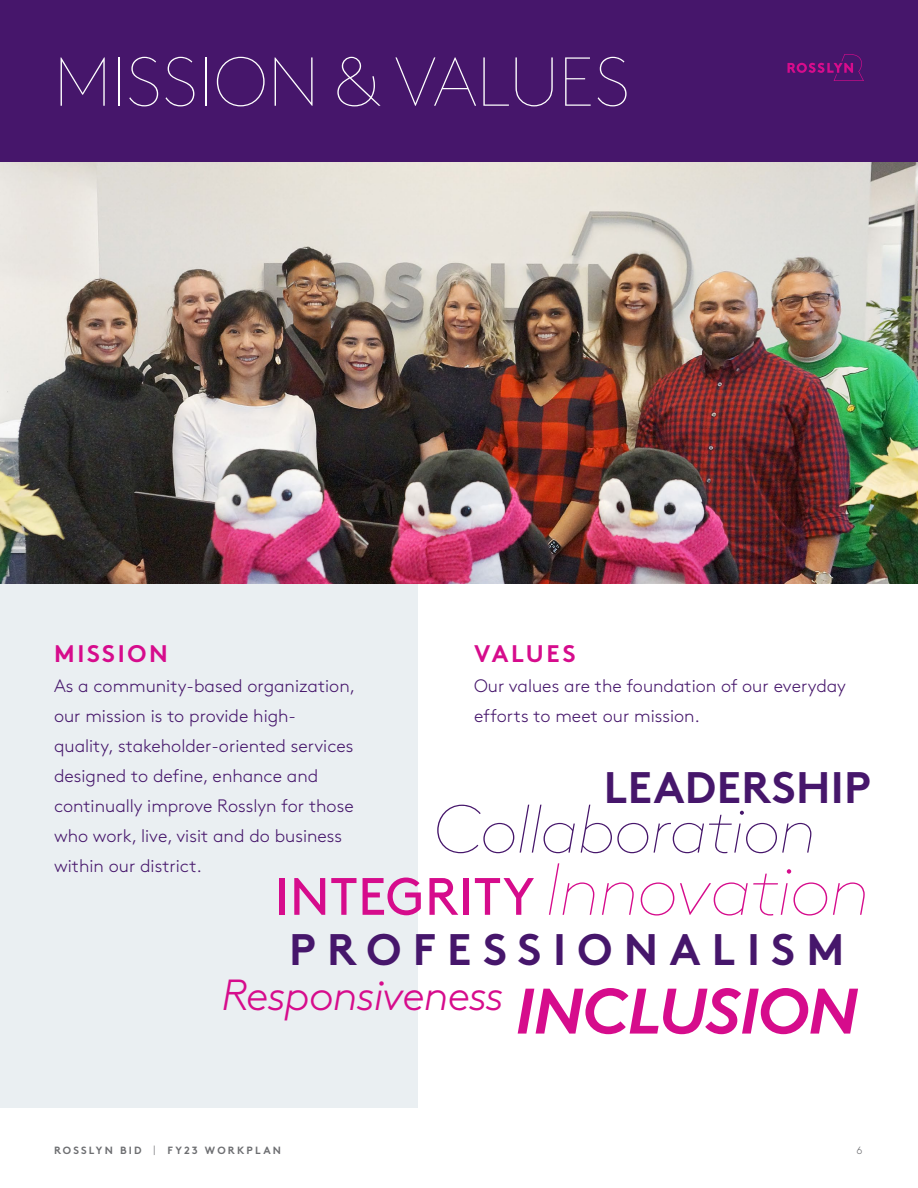
<style>
.page{position:relative;width:918px;height:1188px;background:#fff}
.page>*{position:absolute;margin:0;border:0;box-sizing:border-box;transform-origin:0 0}
.t1{font:italic 100 73.5px "Brown Pro";letter-spacing:-.025em;color:#d60c8c}
.t2{font:100 69px "Brown Pro";letter-spacing:.01em;color:#fff}
.t3{font:italic 100 67.5px "Brown Pro";letter-spacing:-.025em;color:#46166b}
.t4{font:52.5px "Brown Pro Regular Alt";letter-spacing:.01em;color:#d60c8c}
.t5{font:44.1px "Brown Pro Bold Alt";letter-spacing:.26em;color:#46166b}
.t6{font:44.1px "Brown Pro Bold Alt";letter-spacing:.01em;color:#46166b}
.t7{font:italic 300 43.5px "Brown Pro";letter-spacing:-.025em;color:#d60c8c}
.t8{font:24px "Brown Pro Bold Alt";letter-spacing:.11em;color:#d60c8c}
.t9{font:300 18px/30px "Brown Pro";color:#46166b}
.t10{font:10.5px "Brown Pro Bold Alt";letter-spacing:.21em;color:#6d6e71}
.t11{font:300 10.5px "Brown Pro";color:#6d6e71}
.s1{font-weight:700;font-size:64.2px}
.s2{font-family:"Brown Pro";font-weight:300}
</style>
<div class="page">
<div style="left:0;top:582px;width:418px;height:526px;background:#eaeff2"></div>
<div style="left:0;top:0;width:918px;height:572px;background:#46166b"></div>
<img style="left:0;top:162px;width:918px;height:421px">
<svg style="left:788px;top:54px;width:76px;height:27px"></svg>
<h2 class="t2" style="left:54px;top:32px;width:578px">MISSION &amp; VALUES</h2>
<h3 class="t8" style="left:54px;top:634px;width:115px">MISSION</h3>
<p class="t9" style="left:54px;top:669px;width:303px">As a community-based organization, our mission is to provide high&shy;quality, stakeholder-oriented services designed to define, enhance and continually improve Rosslyn for those who work, live, visit and do business within our district.</p>
<h3 class="t8" style="left:474px;top:634px;width:103px">VALUES</h3>
<p class="t9" style="left:474px;top:669px;width:373px">Our values are the foundation of our everyday efforts to meet our mission.</p>
<h3 class="t6" style="left:604px;top:752px;width:268px">LEADERSHIP</h3>
<h3 class="t3" style="left:432px;top:781px;width:386px">Collaboration</h3>
<h3 class="t4" style="left:274px;top:857px;width:262px">INTEGRITY</h3>
<h1 class="t1" style="left:545px;top:837px;width:327px">Innovation</h1>
<h3 class="t5" style="left:289px;top:914px;width:557px">PROFESSIONALISM</h3>
<h3 class="t7" style="left:222px;top:962px;width:638px">Responsiveness <span class="s1">INCLUSION</span></h3>
<p class="t10" style="left:54px;top:1142px;width:229px">ROSSLYN BID <span class="s2">|</span> FY23 WORKPLAN</p>
<p class="t11" style="left:856px;top:1143px;width:8px">6</p>
</div>
